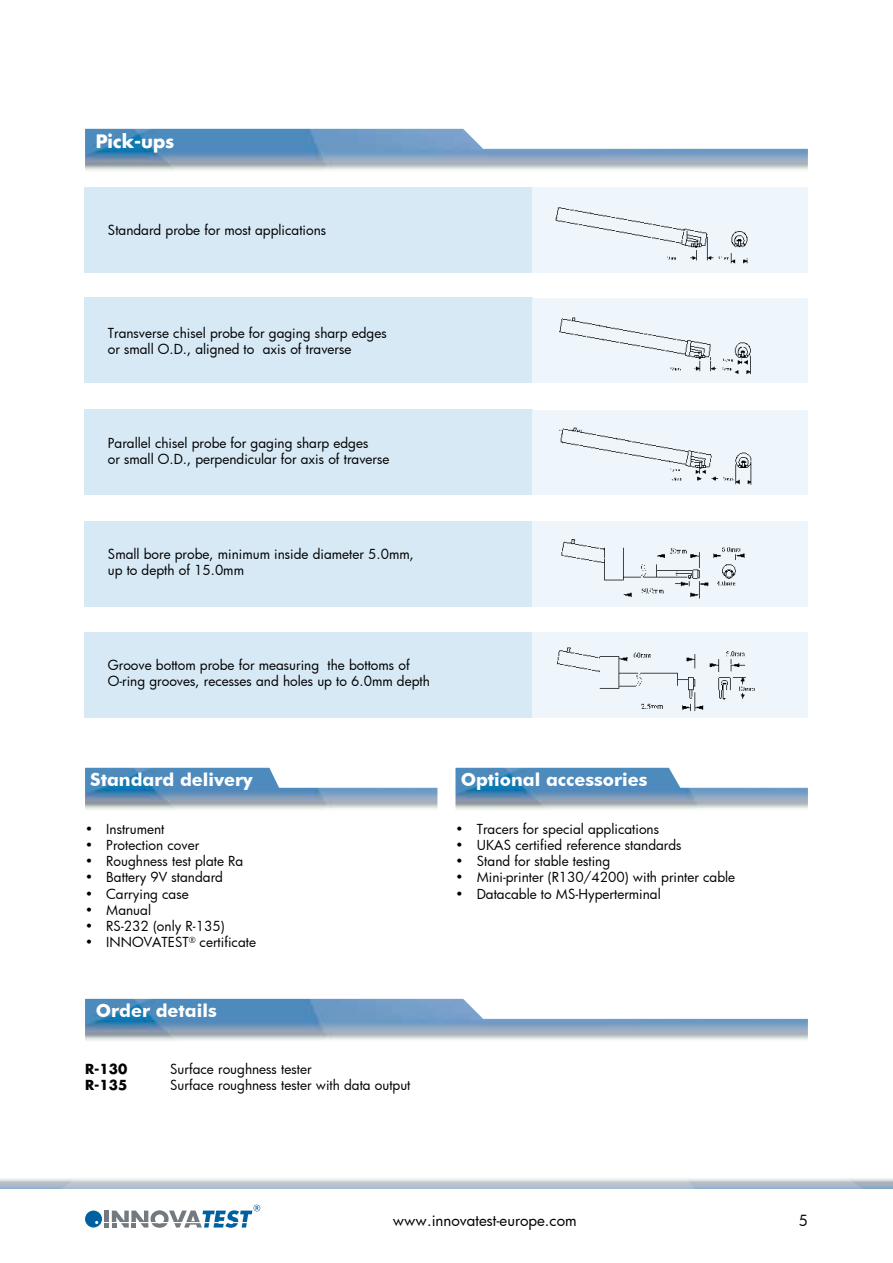
<style>
.page{position:relative;width:893px;height:1263px;background:#fff}
.page>*{position:absolute;margin:0;border:0;box-sizing:border-box;transform-origin:0 0}
.t1{font:700 18px "Futura BT";color:#fff}
.t2{font:700 18px "Futura";color:#fff}
.t3{font:15px "Futura";color:#000}
.t4{font:13.5px/16.2px "Futura";color:#000}
.t5{font:700 13.5px "Futura";color:#000}
</style>
<div class="page">
<div style="left:84px;top:298px;width:448px;height:85px;background:#d6e9f5"></div>
<div style="left:84px;top:409px;width:448px;height:85px;background:#d6e9f5"></div>
<div style="left:84px;top:521px;width:448px;height:85px;background:#d6e9f5"></div>
<div style="left:84px;top:632px;width:448px;height:85px;background:#d6e9f5"></div>
<div style="left:84px;top:187px;width:448px;height:85px;background:#d6e9f5"></div>
<svg style="left:85px;top:1205px;width:175px;height:23px"></svg>
<img style="left:85px;top:999px;width:723px;height:42px">
<img style="left:85px;top:768px;width:352px;height:42px">
<img style="left:455px;top:768px;width:353px;height:42px">
<div style="left:532px;top:410px;width:276px;height:84px;background:#eef6fb"></div>
<img style="left:559px;top:427px;width:193px;height:58px">
<div style="left:532px;top:298px;width:276px;height:85px;background:#eef6fb"></div>
<img style="left:559px;top:317px;width:192px;height:58px">
<div style="left:532px;top:187px;width:276px;height:85px;background:#eef6fb"></div>
<img style="left:555px;top:207px;width:193px;height:57px">
<div style="left:532px;top:521px;width:276px;height:85px;background:#eef6fb"></div>
<img style="left:561px;top:539px;width:184px;height:60px">
<div style="left:532px;top:632px;width:276px;height:85px;background:#eef6fb"></div>
<img style="left:557px;top:647px;width:198px;height:65px">
<img style="left:85px;top:129px;width:723px;height:42px">
<h1 class="t2" style="left:96px;top:133px;width:80px">Pick-ups</h1>
<p class="t4" style="left:108px;top:223px;width:220px">Standard probe for most applications</p>
<p class="t4" style="left:108px;top:326px;width:280px">Transverse chisel probe for gaging sharp edges or small O.D., aligned to axis of traverse</p>
<p class="t4" style="left:108px;top:435px;width:283px">Parallel chisel probe for gaging sharp edges<br>or small O.D., perpendicular for axis of traverse</p>
<p class="t4" style="left:108px;top:547px;width:308px">Small bore probe, minimum inside diameter 5.0mm, up to depth of 15.0mm</p>
<p class="t4" style="left:108px;top:658px;width:324px">Groove bottom probe for measuring the bottoms of<br>O-ring grooves, recesses and holes up to 6.0mm depth</p>
<h1 class="t1" style="left:90px;top:772px;width:164px">Standard delivery</h1>
<h1 class="t1" style="left:461px;top:772px;width:188px">Optional accessories</h1>
<p class="t4" style="left:455px;top:820px;width:205px">• Tracers for special applications</p>
<p class="t4" style="left:455px;top:836px;width:228px">• UKAS certified reference standards</p>
<p class="t4" style="left:455px;top:853px;width:156px">• Stand for stable testing</p>
<p class="t4" style="left:455px;top:869px;width:281px">• Mini-printer (R130/4200) with printer cable</p>
<p class="t4" style="left:455px;top:885px;width:207px">• Datacable to MS-Hyperterminal</p>
<p class="t4" style="left:85px;top:820px;width:81px">• Instrument</p>
<p class="t4" style="left:85px;top:836px;width:116px">• Protection cover</p>
<p class="t4" style="left:85px;top:853px;width:160px">• Roughness test plate Ra</p>
<p class="t4" style="left:85px;top:869px;width:139px">• Battery 9V standard</p>
<p class="t4" style="left:85px;top:885px;width:105px">• Carrying case</p>
<p class="t4" style="left:85px;top:901px;width:68px">• Manual</p>
<p class="t4" style="left:85px;top:917px;width:141px">• RS-232 (only R-135)</p>
<p class="t4" style="left:85px;top:934px;width:173px">• INNOVATEST<sup>®</sup> certificate</p>
<h1 class="t1" style="left:96px;top:1003px;width:123px">Order details</h1>
<p class="t5" style="left:85px;top:1062px;width:44px">R-130</p>
<p class="t4" style="left:170px;top:1062px;width:143px">Surface roughness tester</p>
<p class="t5" style="left:85px;top:1079px;width:44px">R-135</p>
<p class="t4" style="left:170px;top:1078px;width:242px">Surface roughness tester with data output</p>
<p class="t3" style="left:393px;top:1213px;width:185px">www.innovatest-europe.com</p>
<p class="t3" style="left:799px;top:1213px;width:11px">5</p>
</div>
